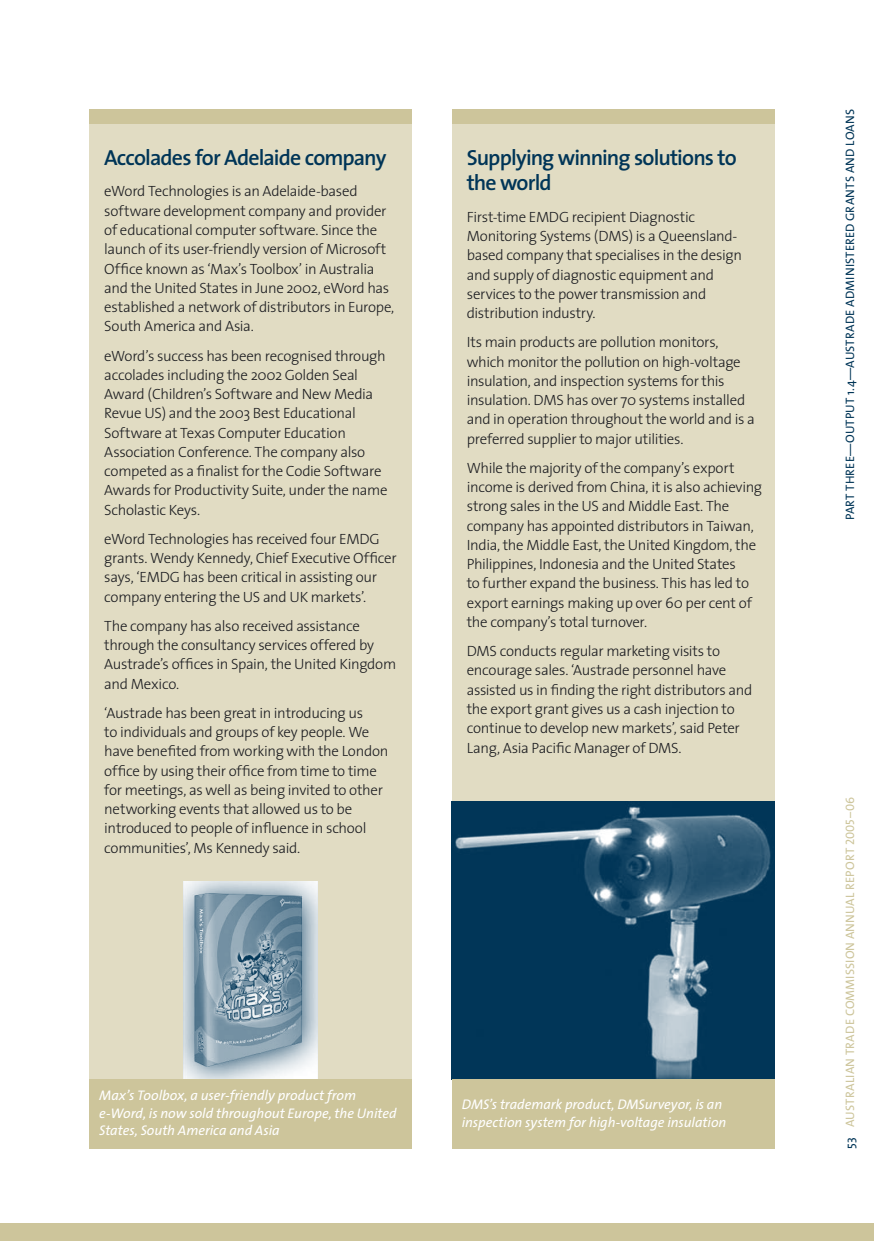
<style>
.page{position:relative;width:874px;height:1241px;background:#fff}
.page>*{position:absolute;margin:0;border:0;box-sizing:border-box;transform-origin:0 0}
.t1{font:600 21.88px/25.4px "The Sans";letter-spacing:-.04em;color:#003557}
.t2{font:300 14.88px/19.2px "The Sans";letter-spacing:-.02em;color:#1b1c20}
.t3{font:italic 14px/17.5px "The Sans";letter-spacing:-.005em;color:#fff}
.t4{font:12.25px "The Sans";letter-spacing:.01em;color:#003557}
.t5{font:12.25px "The Sans";letter-spacing:.015em;color:#cdc59b}
.s1{color:#003557}
.s2{font-family:"The Sans Caps"}
</style>
<div class="page">
<div style="left:0;top:1223px;width:873px;height:17px;background:#cdc59b"></div>
<div style="left:89px;top:109px;width:323px;height:1039px;background:#e1dcc3"></div>
<img style="left:184px;top:881px;width:133px;height:198px">
<div style="left:89px;top:109px;width:323px;height:15px;background:#cdc59b"></div>
<div style="left:89px;top:1079px;width:323px;height:69px;background:#cdc59b"></div>
<div style="left:451px;top:109px;width:323px;height:1039px;background:#e1dcc3"></div>
<img style="left:451px;top:801px;width:323px;height:278px">
<div style="left:451px;top:109px;width:323px;height:15px;background:#cdc59b"></div>
<div style="left:451px;top:1079px;width:323px;height:69px;background:#cdc59b"></div>
<h1 class="t1" style="left:104px;top:144px;width:283px">Accolades for Adelaide company</h1>
<p class="t2" style="left:104px;top:181px;width:291px">eWord Technologies is an Adelaide-based software development company and provider of educational computer software. Since the launch of its user-friendly version of Microsoft Office known as ‘Max’s Toolbox’ in Australia and the United States in June 2002, eWord has established a network of distributors in Europe, South America and Asia.</p>
<p class="t2" style="left:104px;top:345px;width:284px">eWord’s success has been recognised through accolades including the 2002 Golden Seal Award (Children’s Software and New Media Revue US) and the 2003 Best Educational Software at Texas Computer Education Association Conference. The company also competed as a finalist for the Codie Software Awards for Productivity Suite, under the name Scholastic Keys.</p>
<p class="t2" style="left:104px;top:528px;width:294px">eWord Technologies has received four EMDG grants. Wendy Kennedy, Chief Executive Officer says, ‘EMDG has been critical in assisting our company entering the US and UK markets’.</p>
<p class="t2" style="left:104px;top:615px;width:293px">The company has also received assistance through the consultancy services offered by Austrade’s offices in Spain, the United Kingdom and Mexico.</p>
<p class="t2" style="left:104px;top:702px;width:285px">‘Austrade has been great in introducing us<br>to individuals and groups of key people. We have benefited from working with the London office by using their office from time to time for meetings, as well as being invited to other networking events that allowed us to be introduced to people of influence in school communities’, Ms Kennedy said.</p>
<h1 class="t1" style="left:466px;top:144px;width:271px">Supplying winning solutions to the world</h1>
<p class="t2" style="left:466px;top:207px;width:276px">First-time EMDG recipient Diagnostic Monitoring Systems (DMS) is a Queensland&shy;based company that specialises in the design and supply of diagnostic equipment and services to the power transmission and distribution industry.</p>
<p class="t2" style="left:466px;top:332px;width:289px">Its main products are pollution monitors, which monitor the pollution on high-voltage insulation, and inspection systems for this insulation. DMS has over 70 systems installed and in operation throughout the world and is a preferred supplier to major utilities.</p>
<p class="t2" style="left:466px;top:457px;width:297px">While the majority of the company’s export income is derived from China, it is also achieving strong sales in the US and Middle East. The company has appointed distributors in Taiwan, India, the Middle East, the United Kingdom, the Philippines, Indonesia and the United States<br>to further expand the business. This has led to export earnings making up over 60 per cent of the company’s total turnover.</p>
<p class="t2" style="left:466px;top:641px;width:287px">DMS conducts regular marketing visits to encourage sales. ‘Austrade personnel have assisted us in finding the right distributors and the export grant gives us a cash injection to continue to develop new markets’, said Peter Lang, Asia Pacific Manager of DMS.</p>
<p class="t3" style="left:99px;top:1086px;width:299px">Max’s Toolbox, a user-friendly product from e‑Word, is now sold throughout Europe, the United<br>States, South America and Asia</p>
<p class="t3" style="left:461px;top:1094px;width:266px">DMS’s trademark product, DMSurveyor, is an inspection system for high-voltage insulation</p>
<p class="t4" style="left:839px;top:520px;width:413px;rotate:-90deg">Part three—output 1.4—Austrade administered grants and loans</p>
<p class="t5" style="left:839px;top:1148px;width:353px;rotate:-90deg"><span class="s1">53</span> Australian Trade Commission Annual Report <span class="s2">2005–06</span></p>
</div>
